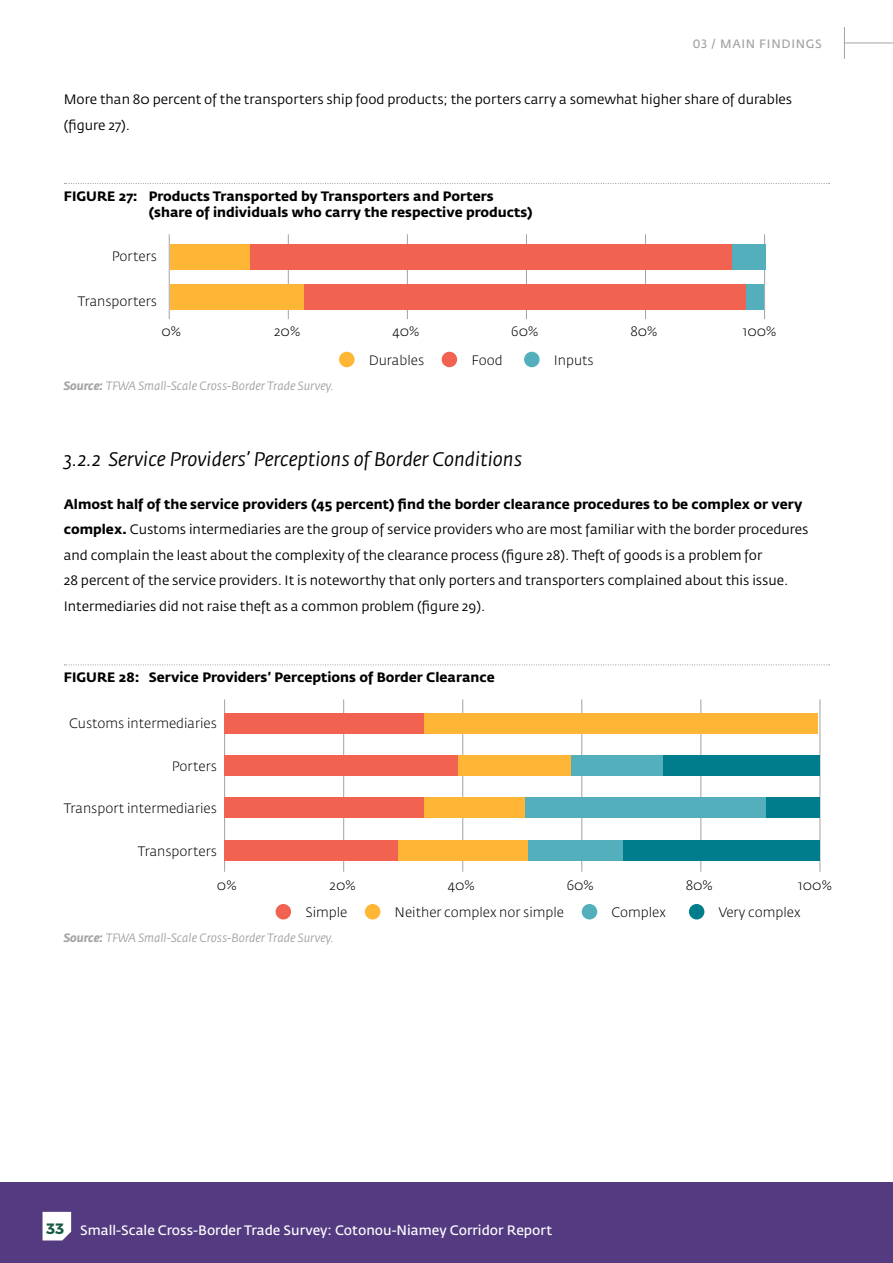
<style>
.page{position:relative;width:893px;height:1263px;background:#fff}
.page>*{position:absolute;margin:0;border:0;box-sizing:border-box;transform-origin:0 0}
.t1{font:italic 19.5px "Fedra Sans Std";color:#000}
.t2{font:13.5px/25.5px "Fedra Sans Std";color:#000}
.t3{font:300 13.5px "Fedra Sans Std";color:#000}
.t4{font:700 13.5px/16.2px "Fedra Sans Std";color:#000}
.t5{font:13.5px "Fedra Sans Std";color:#fff}
.t6{font:italic 12px "Fedra Sans Std";color:#a4a2a2}
.t7{font:12px "Fedra Sans Std";letter-spacing:.06em;color:#a4a2a2}
.s1{font-weight:700}
.s2{font-family:"Montserrat";font-weight:700;font-size:15px;color:#195c43}
</style>
<div class="page">
<svg style="left:64px;top:183px;width:766px;height:1px"></svg>
<svg style="left:64px;top:664px;width:766px;height:1px"></svg>
<hr style="left:288px;top:234px;width:1px;height:85px;background:#a4a2a2">
<hr style="left:407px;top:234px;width:1px;height:85px;background:#a4a2a2">
<hr style="left:526px;top:234px;width:1px;height:85px;background:#a4a2a2">
<hr style="left:645px;top:234px;width:1px;height:85px;background:#a4a2a2">
<hr style="left:169px;top:234px;width:1px;height:85px;background:#a4a2a2">
<hr style="left:764px;top:234px;width:1px;height:85px;background:#a4a2a2">
<div style="left:339px;top:352px;width:16px;height:15px;background:#ffb535;border-radius:50%"></div>
<div style="left:442px;top:352px;width:15px;height:15px;background:#f26251;border-radius:50%"></div>
<div style="left:524px;top:352px;width:16px;height:15px;background:#54afbd;border-radius:50%"></div>
<div style="left:250px;top:244px;width:483px;height:26px;background:#f26251"></div>
<div style="left:732px;top:244px;width:33px;height:26px;background:#54afbd"></div>
<div style="left:302px;top:284px;width:446px;height:25px;background:#f26251"></div>
<div style="left:170px;top:244px;width:80px;height:26px;background:#ffb535"></div>
<div style="left:170px;top:284px;width:134px;height:25px;background:#ffb535"></div>
<div style="left:746px;top:284px;width:18px;height:25px;background:#54afbd"></div>
<div style="left:276px;top:904px;width:15px;height:15px;background:#f26251;border-radius:50%"></div>
<div style="left:365px;top:904px;width:15px;height:15px;background:#ffb535;border-radius:50%"></div>
<div style="left:582px;top:904px;width:15px;height:15px;background:#54afbd;border-radius:50%"></div>
<div style="left:689px;top:904px;width:15px;height:15px;background:#007d8c;border-radius:50%"></div>
<hr style="left:343px;top:699px;width:1px;height:173px;background:#a4a2a2">
<hr style="left:462px;top:699px;width:1px;height:173px;background:#a4a2a2">
<hr style="left:582px;top:699px;width:1px;height:173px;background:#a4a2a2">
<hr style="left:701px;top:699px;width:1px;height:173px;background:#a4a2a2">
<hr style="left:224px;top:699px;width:1px;height:173px;background:#a4a2a2">
<hr style="left:820px;top:699px;width:1px;height:173px;background:#a4a2a2">
<div style="left:224px;top:713px;width:201px;height:21px;background:#f26251"></div>
<div style="left:425px;top:713px;width:393px;height:21px;background:#ffb535"></div>
<div style="left:224px;top:797px;width:201px;height:21px;background:#f26251"></div>
<div style="left:425px;top:797px;width:100px;height:21px;background:#ffb535"></div>
<div style="left:525px;top:797px;width:246px;height:21px;background:#54afbd"></div>
<div style="left:766px;top:797px;width:54px;height:21px;background:#007d8c"></div>
<div style="left:224px;top:755px;width:237px;height:21px;background:#f26251"></div>
<div style="left:458px;top:755px;width:117px;height:21px;background:#ffb535"></div>
<div style="left:571px;top:755px;width:97px;height:21px;background:#54afbd"></div>
<div style="left:663px;top:755px;width:157px;height:21px;background:#007d8c"></div>
<div style="left:224px;top:840px;width:176px;height:21px;background:#f26251"></div>
<div style="left:398px;top:840px;width:132px;height:21px;background:#ffb535"></div>
<div style="left:528px;top:840px;width:97px;height:21px;background:#54afbd"></div>
<div style="left:623px;top:840px;width:197px;height:21px;background:#007d8c"></div>
<div style="left:0;top:1182px;width:893px;height:81px;background:#543b81"></div>
<hr style="left:844px;top:43px;width:49px;height:1px;background:#a4a2a2">
<hr style="left:844px;top:27px;width:1px;height:32px;background:#a4a2a2">
<svg style="left:43px;top:1212px;width:28px;height:28px"></svg>
<p class="t7" style="left:693px;top:36px;width:48px">03 / Main</p>
<p class="t7" style="left:759px;top:36px;width:16px">Findin</p>
<p class="t7" style="left:806px;top:36px;width:18px">gs</p>
<p class="t2" style="left:64px;top:87px;width:730px">More than 80 percent of the transporters ship food products; the porters carry a somewhat higher share of durables (figure 27).</p>
<p class="t4" style="left:149px;top:188px;width:385px;text-indent:-85px">FIGURE 27: Products Transported by Transporters and Porters (share of individuals who carry the respective products)</p>
<p class="t3" style="left:112px;top:248px;width:47px">Porters</p>
<p class="t3" style="left:78px;top:293px;width:80px">Transporters</p>
<p class="t3" style="left:162px;top:323px;width:21px">0%</p>
<p class="t3" style="left:274px;top:323px;width:28px">20%</p>
<p class="t3" style="left:392px;top:323px;width:28px">40%</p>
<p class="t3" style="left:511px;top:323px;width:29px">60%</p>
<p class="t3" style="left:630px;top:323px;width:29px">80%</p>
<p class="t3" style="left:743px;top:323px;width:35px">100%</p>
<p class="t6" style="left:64px;top:378px;width:272px"><span class="s1">Source:</span> TFWA Small-Scale Cross-Border Trade Survey.</p>
<p class="t3" style="left:369px;top:352px;width:57px">Durables</p>
<p class="t3" style="left:471px;top:352px;width:33px">Food</p>
<p class="t3" style="left:554px;top:352px;width:41px">Inputs</p>
<h1 class="t1" style="left:64px;top:447px;width:460px">3.2.2 Service Providers’ Perceptions of Border Conditions</h1>
<p class="t2" style="left:64px;top:491px;width:746px"><span class="s1">Almost half of the service providers (45 percent) find the border clearance procedures to be complex or very complex.</span> Customs intermediaries are the group of service providers who are most familiar with the border procedures and complain the least about the complexity of the clearance process (figure 28). Theft of goods is a problem for<br>28 percent of the service providers. It is noteworthy that only porters and transporters complained about this issue.<br>Intermediaries did not raise theft as a common problem (figure 29).</p>
<p class="t4" style="left:64px;top:670px;width:432px">FIGURE 28: Service Providers’ Perceptions of Border Clearance</p>
<p class="t3" style="left:69px;top:715px;width:149px">Customs intermediaries</p>
<p class="t3" style="left:172px;top:758px;width:47px">Porters</p>
<p class="t3" style="left:64px;top:800px;width:155px">Transport intermediaries</p>
<p class="t3" style="left:138px;top:843px;width:80px">Transporters</p>
<p class="t3" style="left:217px;top:877px;width:21px">0%</p>
<p class="t3" style="left:330px;top:877px;width:28px">20%</p>
<p class="t3" style="left:448px;top:877px;width:28px">40%</p>
<p class="t3" style="left:567px;top:877px;width:29px">60%</p>
<p class="t3" style="left:686px;top:877px;width:29px">80%</p>
<p class="t3" style="left:798px;top:877px;width:35px">100%</p>
<p class="t3" style="left:305px;top:904px;width:44px">Simple</p>
<p class="t3" style="left:395px;top:904px;width:171px">Neither complex nor simple</p>
<p class="t3" style="left:611px;top:904px;width:56px">Complex</p>
<p class="t3" style="left:719px;top:904px;width:83px">Very complex</p>
<p class="t6" style="left:64px;top:931px;width:272px"><span class="s1">Source:</span> TFWA Small-Scale Cross-Border Trade Survey.</p>
<p class="t5" style="left:46px;top:1221px;width:508px"><span class="s2">33</span> Small-Scale Cross-Border Trade Survey: Cotonou-Niamey Corridor Report</p>
</div>
